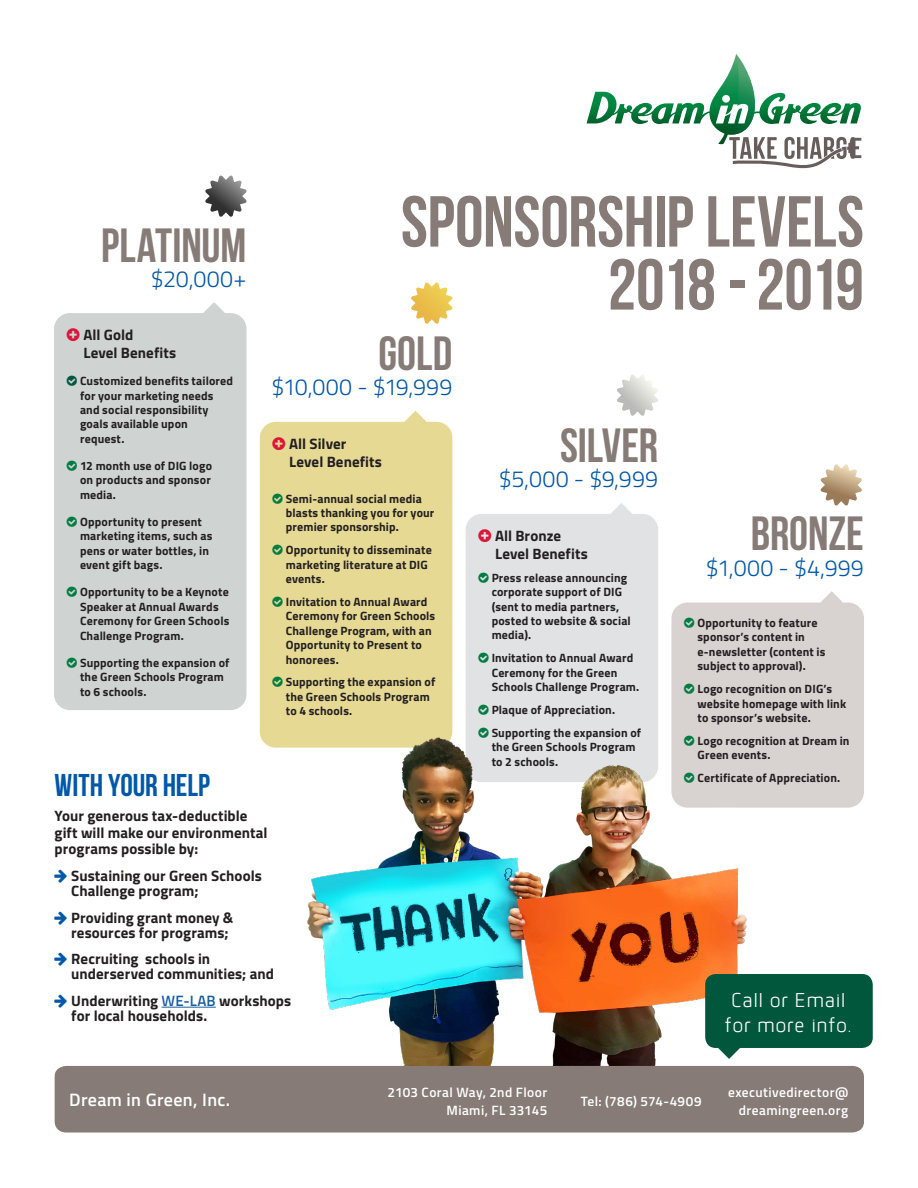
<style>
.page{position:relative;width:918px;height:1188px;background:#fff}
.page>*{position:absolute;margin:0;border:0;box-sizing:border-box;transform-origin:0 0}
.t1{font:72px/63px "Bebas Neue";letter-spacing:-.005em;color:#867b76;text-align:right}
.t2{font:48px "Bebas Neue";letter-spacing:-.005em;color:#867b76}
.t3{font:31.5px "Bebas Neue";letter-spacing:-.005em;color:#0157a8}
.Body_Copy{font:300 23.25px "Titillium";letter-spacing:.005em;color:#0157a8}
.t4{font:300 21px/25.2px "Deria Sans";letter-spacing:.035em;color:#fff}
.t5{font:600 18px "Titillium";letter-spacing:.02em;color:#fff}
.t6{font:700 15px/15px "Titillium";letter-spacing:.005em;color:#231f20}
.t7{font:600 13.5px/18px "Titillium";letter-spacing:.03em;color:#fff;text-align:right}
.t8{font:700 12px/14.4px "Titillium";letter-spacing:.015em;color:#231f20}
.s1{font-weight:600;color:#175d9e}
</style>
<div class="page">
<svg style="left:821px;top:464px;width:41px;height:42px"></svg>
<div style="left:260px;top:422px;width:192px;height:326px;background:#e5d993"></div>
<svg style="left:411px;top:282px;width:41px;height:42px"></svg>
<svg style="left:405px;top:411px;width:21px;height:22px"></svg>
<div style="left:466px;top:514px;width:192px;height:222px;background:#e1e2e4"></div>
<svg style="left:617px;top:374px;width:41px;height:42px"></svg>
<svg style="left:610px;top:503px;width:22px;height:22px"></svg>
<svg style="left:587px;top:54px;width:275px;height:114px"></svg>
<hr style="left:162px;top:1007px;width:54px;height:1px;background:#175d9e">
<img style="left:301px;top:736px;width:448px;height:330px">
<div style="left:705px;top:974px;width:168px;height:74px;background:#00573c;border-radius:11px"></div>
<svg style="left:718px;top:1048px;width:22px;height:11px"></svg>
<div style="left:55px;top:1066px;width:809px;height:66px;background:#867b76"></div>
<div style="left:54px;top:313px;width:193px;height:397px;background:#cfd4d3"></div>
<svg style="left:205px;top:175px;width:42px;height:42px"></svg>
<svg style="left:203px;top:302px;width:22px;height:22px"></svg>
<div style="left:671px;top:591px;width:193px;height:217px;background:#d8d2d0"></div>
<svg style="left:273px;top:437px;width:12px;height:13px"></svg>
<svg style="left:273px;top:493px;width:10px;height:10px"></svg>
<svg style="left:273px;top:545px;width:10px;height:10px"></svg>
<svg style="left:273px;top:597px;width:10px;height:10px"></svg>
<svg style="left:273px;top:677px;width:10px;height:10px"></svg>
<svg style="left:478px;top:529px;width:13px;height:13px"></svg>
<svg style="left:478px;top:572px;width:11px;height:11px"></svg>
<svg style="left:478px;top:653px;width:11px;height:10px"></svg>
<svg style="left:478px;top:705px;width:11px;height:10px"></svg>
<svg style="left:478px;top:728px;width:11px;height:10px"></svg>
<svg style="left:67px;top:328px;width:13px;height:13px"></svg>
<svg style="left:67px;top:376px;width:10px;height:10px"></svg>
<svg style="left:67px;top:461px;width:10px;height:10px"></svg>
<svg style="left:67px;top:517px;width:10px;height:10px"></svg>
<svg style="left:67px;top:587px;width:10px;height:10px"></svg>
<svg style="left:67px;top:657px;width:10px;height:11px"></svg>
<p class="t1" style="left:401px;top:189px;width:465px">SPONSORSHIP LEVELS<br>2018 - 2019</p>
<p class="t2" style="left:101px;top:219px;width:147px">PLATINUM</p>
<p class="Body_Copy" style="left:151px;top:262px;width:97px">$20,000+</p>
<p class="t6" style="left:83px;top:325px;width:94px;line-height:18px">All Gold<br>Level Benefits</p>
<p class="t8" style="left:80px;top:373px;width:155px">Customized benefits tailored for your marketing needs and social responsibility goals available upon request.</p>
<p class="t8" style="left:80px;top:458px;width:134px;text-align:justify">12 month use of DIG logo on products and sponsor media.</p>
<p class="t8" style="left:80px;top:514px;width:134px">Opportunity to present marketing items, such as pens or water bottles, in event gift bags.</p>
<p class="t8" style="left:80px;top:584px;width:151px">Opportunity to be a Keynote<br>Speaker at Annual Awards<br>Ceremony for Green Schools<br>Challenge Program.</p>
<p class="t8" style="left:80px;top:655px;width:151px">Supporting the expansion of the Green Schools Program to 6 schools.</p>
<p class="t2" style="left:379px;top:327px;width:75px">GOLD</p>
<p class="Body_Copy" style="left:272px;top:370px;width:182px">$10,000 - $19,999</p>
<p class="t2" style="left:560px;top:419px;width:100px">SILVER</p>
<p class="Body_Copy" style="left:499px;top:462px;width:161px">$5,000 - $9,999</p>
<p class="t6" style="left:289px;top:434px;width:94px;line-height:18px">All Silver<br>Level Benefits</p>
<p class="t8" style="left:286px;top:491px;width:150px">Semi-annual social media blasts thanking you for your premier sponsorship.</p>
<p class="t8" style="left:286px;top:542px;width:147px">Opportunity to disseminate marketing literature at DIG events.</p>
<p class="t8" style="left:286px;top:594px;width:151px">Invitation to Annual Award<br>Ceremony for Green Schools<br>Challenge Program, with an<br>Opportunity to Present to honorees.</p>
<p class="t8" style="left:286px;top:674px;width:151px">Supporting the expansion of the Green Schools Program to 4 schools.</p>
<p class="t2" style="left:751px;top:507px;width:115px">BRONZE</p>
<p class="Body_Copy" style="left:706px;top:551px;width:160px">$1,000 - $4,999</p>
<p class="t8" style="left:698px;top:615px;width:129px">Opportunity to feature sponsor’s content in e-newsletter (content is subject to approval).</p>
<p class="t8" style="left:698px;top:681px;width:150px">Logo recognition on DIG’s website homepage with link to sponsor’s website.</p>
<p class="t8" style="left:698px;top:733px;width:154px">Logo recognition at Dream in<br>Green events.</p>
<p class="t8" style="left:698px;top:770px;width:144px">Certificate of Appreciation.</p>
<p class="t6" style="left:495px;top:526px;width:94px;line-height:18px">All Bronze<br>Level Benefits</p>
<p class="t8" style="left:492px;top:570px;width:141px">Press release announcing corporate support of DIG (sent to media partners, posted to website &amp; social media).</p>
<p class="t8" style="left:492px;top:650px;width:149px">Invitation to Annual Award<br>Ceremony for the Green<br>Schools Challenge Program.</p>
<p class="t8" style="left:492px;top:702px;width:125px">Plaque of Appreciation.</p>
<p class="t8" style="left:492px;top:725px;width:151px">Supporting the expansion of the Green Schools Program to 2 schools.</p>
<p class="t3" style="left:55px;top:768px;width:157px">WITH YOUR HELP</p>
<p class="t6" style="left:55px;top:807px;width:214px;line-height:16.5px">Your generous tax-deductible gift will make our environmental programs possible by:</p>
<p class="t6" style="left:71px;top:867px;width:192px">Sustaining our Green Schools<br>Challenge program;</p>
<p class="t6" style="left:71px;top:909px;width:164px">Providing grant money &amp; resources for programs;</p>
<p class="t6" style="left:71px;top:950px;width:204px">Recruiting schools in underserved communities; and</p>
<p class="t6" style="left:71px;top:992px;width:221px">Underwriting <span class="s1">WE-LAB</span> workshops for local households.</p>
<p class="t4" style="left:725px;top:987px;width:128px">Call or Email for more info.</p>
<p class="t5" style="left:69px;top:1086px;width:163px">Dream in Green, Inc.</p>
<p class="t7" style="left:388px;top:1083px;width:161px">2103 Coral Way, 2nd Floor<br>Miami, FL 33145</p>
<p class="t7" style="left:581px;top:1092px;width:122px">Tel: (786) 574-4909</p>
<p class="t7" style="left:728px;top:1083px;width:122px">executivedirector@</p>
<p class="t7" style="left:739px;top:1101px;width:111px">dreamingreen.org</p>
</div>
